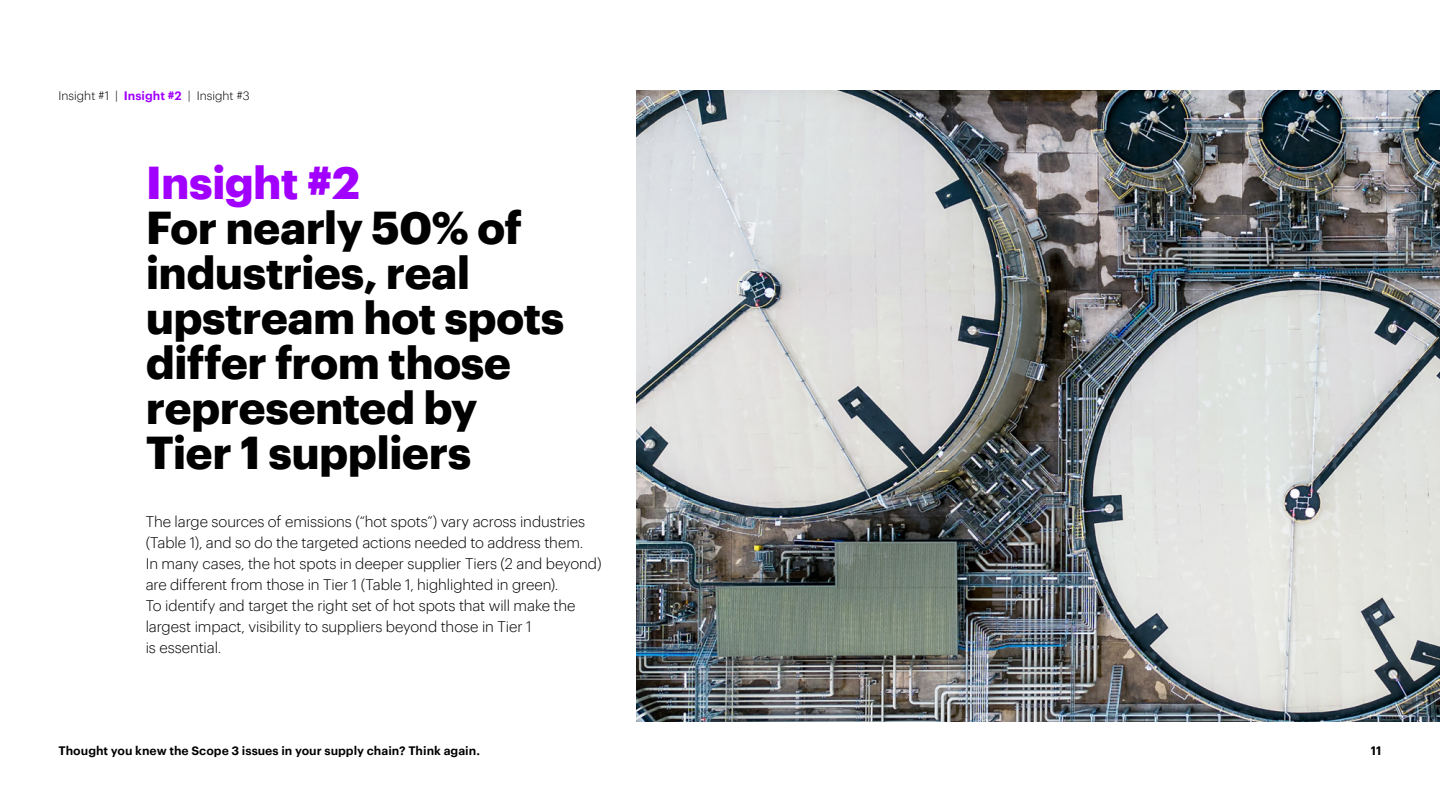
<style>
.page{position:relative;width:1440px;height:810px;background:#fff}
.page>*{position:absolute;margin:0;border:0;box-sizing:border-box;transform-origin:0 0}
.Body{font:700 45px/45px "Graphik";letter-spacing:-.015em;color:#000}
.Body-2{font:300 15px/21px "Graphik";letter-spacing:-.005em;color:#000}
.t1{font:600 12px "Graphik";color:#000}
.t2{font:300 12px "Graphik";color:#000}
.s1{font-weight:600;color:#a100ff}
.s2{color:#a100ff}
</style>
<div class="page">
<img style="left:636px;top:90px;width:804px;height:632px">
<p class="t2" style="left:58px;top:87px;width:193px">Insight #1 | <span class="s1">Insight #2</span> | Insight #3</p>
<p class="Body" style="left:146px;top:156px;width:420px"><span class="s2">Insight #2<br></span>For nearly 50% of industries, real upstream hot spots differ from those represented by<br>Tier 1 suppliers</p>
<p class="Body-2" style="left:146px;top:510px;width:457px">The large sources of emissions (“hot spots”) vary across industries (Table 1), and so do the targeted actions needed to address them.<br>In many cases, the hot spots in deeper supplier Tiers (2 and beyond) are different from those in Tier 1 (Table 1, highlighted in green).<br>To identify and target the right set of hot spots that will make the largest impact, visibility to suppliers beyond those in Tier 1<br>is essential.</p>
<p class="t1" style="left:58px;top:742px;width:423px">Thought you knew the Scope 3 issues in your supply chain? Think again.</p>
<p class="t1" style="left:1371px;top:742px;width:12px">11</p>
</div>
